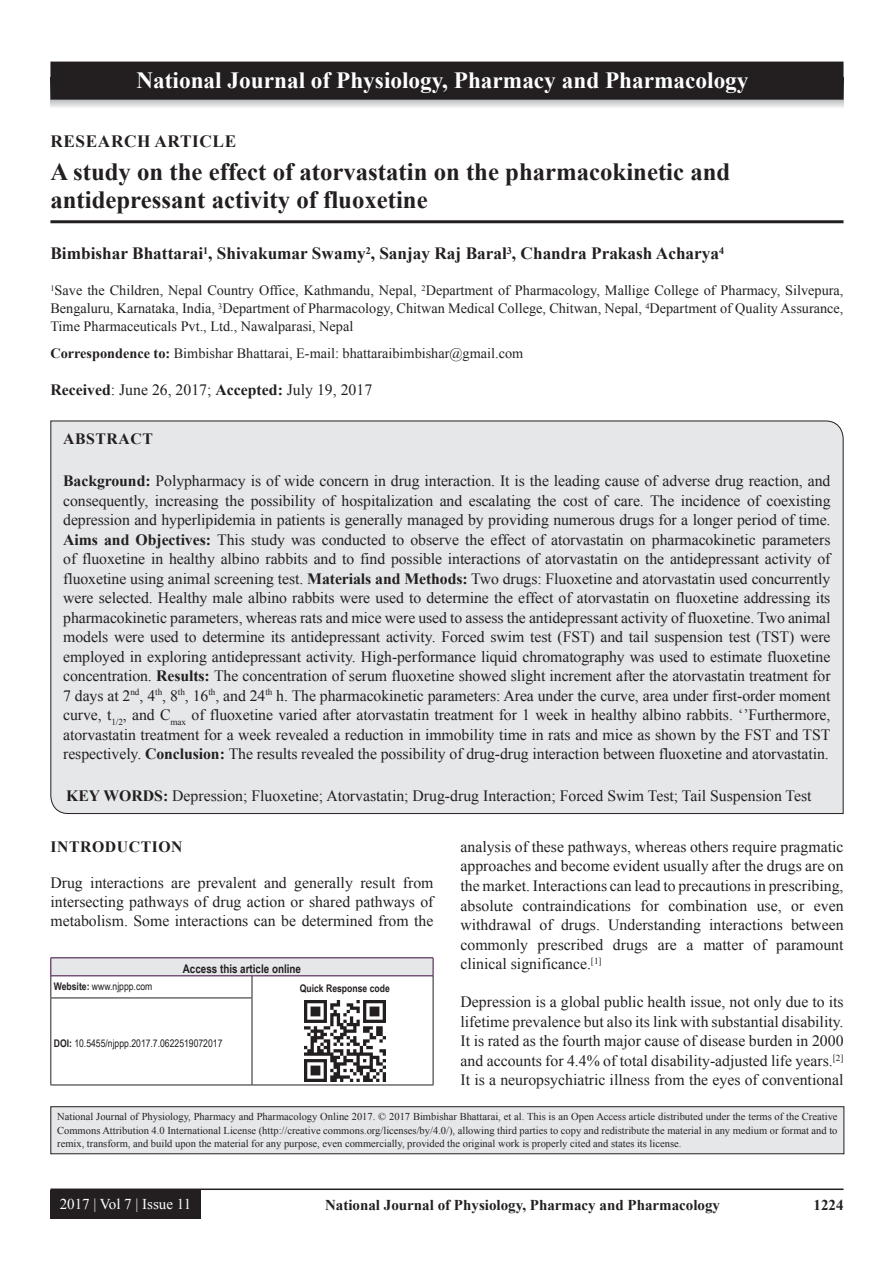
<style>
.page{position:relative;width:894px;height:1263px;background:#fff}
.page>*{position:absolute;margin:0;border:0;box-sizing:border-box;transform-origin:0 0}
.AT{font:700 24.75px/28.5px "Times New Roman";color:#231f20}
.JN{font:700 23.25px "Times New Roman";color:#fff}
.AU{font:700 17.25px "Times New Roman";color:#231f20}
.AH{font:700 17.25px "Times New Roman";letter-spacing:.035em;color:#231f20}
.ABS{font:15.75px/19.5px "Times New Roman";letter-spacing:-.005em;color:#231f20;text-align:justify}
.TX{font:15.75px/19.6px "Times New Roman";color:#231f20;text-align:justify}
.KWD{font:15.75px "Times New Roman";color:#231f20}
.ABSH{font:700 15.75px "Times New Roman";letter-spacing:.035em;color:#231f20}
.RF{font:700 15px "Times New Roman";color:#231f20}
.t1{font:15px "Times New Roman";color:#fff}
.AFF{font:14.25px/18px "Times New Roman";color:#231f20;text-align:justify}
.ADD{font:14.25px "Times New Roman";color:#231f20}
.AAO{font:700 12px "Arial Narrow";color:#231f20}
.JN_TX{font:10.5px/13.5px "Times New Roman";color:#231f20;text-align:justify}
.Web{font:10.5px "Arial Narrow";color:#231f20}
.Web-2{font:700 10.5px "Arial Narrow";color:#231f20}
.s1{font-weight:700}
</style>
<div class="page">
<hr style="left:50px;top:1188px;width:793px;height:2px;background:#231f20">
<div style="left:50px;top:1190px;width:150px;height:28px;background:#231f20"></div>
<hr style="left:50px;top:220px;width:793px;height:3px;background:#231f20">
<div style="left:50px;top:420px;width:793px;height:394px;background:#e6e7e9"></div>
<div style="left:51px;top:957px;width:382px;height:18px;background:#e6e7e9"></div>
<hr style="left:51px;top:975px;width:201px;height:1px;background:#3e083e">
<hr style="left:252px;top:975px;width:181px;height:1px;background:#3e083e">
<svg style="left:50px;top:958px;width:2px;height:39px"></svg>
<svg style="left:251px;top:976px;width:1px;height:21px"></svg>
<hr style="left:50px;top:997px;width:202px;height:1px;background:#231f20">
<hr style="left:50px;top:998px;width:1px;height:86px;background:#231f20">
<hr style="left:251px;top:998px;width:1px;height:86px;background:#231f20">
<hr style="left:50px;top:1084px;width:202px;height:1px;background:#231f20">
<svg style="left:432px;top:958px;width:1px;height:40px"></svg>
<hr style="left:432px;top:998px;width:1px;height:86px;background:#231f20">
<hr style="left:252px;top:1084px;width:181px;height:1px;background:#231f20">
<hr style="left:51px;top:957px;width:201px;height:1px;background:#3e083e">
<hr style="left:252px;top:957px;width:181px;height:1px;background:#3e083e">
<img style="left:304px;top:1000px;width:81px;height:81px">
<div style="left:51px;top:1106px;width:792px;height:47px;background:#e6e7e9"></div>
<div style="left:50px;top:1106px;width:794px;height:48px;border:1px solid #231f20"></div>
<svg style="left:51px;top:100px;width:792px;height:8px;background:#d9dadc"></svg>
<div style="left:51px;top:62px;width:791px;height:37px;background:#231f20"></div>
<div style="left:50px;top:62px;width:793px;height:38px;border:2px solid #231f20"></div>
<p class="JN" style="left:136px;top:64px;width:613px">National Journal of Physiology, Pharmacy and Pharmacology</p>
<p class="AH" style="left:50px;top:128px;width:187px">RESEARCH ARTICLE</p>
<p class="AT" style="left:50px;top:156px;width:681px">A study on the effect of atorvastatin on the pharmacokinetic and antidepressant activity of fluoxetine</p>
<p class="AU" style="left:50px;top:241px;width:675px">Bimbishar Bhattarai<sup>1</sup>, Shivakumar Swamy<sup>2</sup>, Sanjay Raj Baral<sup>3</sup>, Chandra Prakash Acharya<sup>4</sup></p>
<p class="AFF" style="left:50px;top:281px;width:794px"><sup>1</sup>Save the Children, Nepal Country Office, Kathmandu, Nepal, <sup>2</sup>Department of Pharmacology, Mallige College of Pharmacy, Silvepura, Bengaluru, Karnataka, India, <sup>3</sup>Department of Pharmacology, Chitwan Medical College, Chitwan, Nepal, <sup>4</sup>Department of Quality Assurance, Time Pharmaceuticals Pvt., Ltd., Nawalparasi, Nepal</p>
<p class="ADD" style="left:50px;top:343px;width:474px"><span class="s1">Correspondence to:</span> Bimbishar Bhattarai, E-mail: bhattaraibimbishar@gmail.com</p>
<p class="TX" style="left:50px;top:379px;width:323px"><span class="s1">Received</span>: June 26, 2017; <span class="s1">Accepted:</span> July 19, 2017</p>
<p class="ABSH" style="left:63px;top:427px;width:91px">ABSTRACT</p>
<p class="ABS" style="left:63px;top:470px;width:768px"><span class="s1">Background:</span> Polypharmacy is of wide concern in drug interaction. It is the leading cause of adverse drug reaction, and consequently, increasing the possibility of hospitalization and escalating the cost of care. The incidence of coexisting depression and hyperlipidemia in patients is generally managed by providing numerous drugs for a longer period of time.<br><span class="s1">Aims and Objectives:</span> This study was conducted to observe the effect of atorvastatin on pharmacokinetic parameters of fluoxetine in healthy albino rabbits and to find possible interactions of atorvastatin on the antidepressant activity of fluoxetine using animal screening test. <span class="s1">Materials and Methods:</span> Two drugs: Fluoxetine and atorvastatin used concurrently were selected. Healthy male albino rabbits were used to determine the effect of atorvastatin on fluoxetine addressing its pharmacokinetic parameters, whereas rats and mice were used to assess the antidepressant activity of fluoxetine. Two animal models were used to determine its antidepressant activity. Forced swim test (FST) and tail suspension test (TST) were employed in exploring antidepressant activity. High-performance liquid chromatography was used to estimate fluoxetine concentration. <span class="s1">Results:</span> The concentration of serum fluoxetine showed slight increment after the atorvastatin treatment for 7 days at 2<sup>nd</sup>, 4<sup>th</sup>, 8<sup>th</sup>, 16<sup>th</sup>, and 24<sup>th</sup> h. The pharmacokinetic parameters: Area under the curve, area under first-order moment curve, t<sub>1/2</sub>, and C<sub>max</sub> of fluoxetine varied after atorvastatin treatment for 1 week in healthy albino rabbits. ‘’Furthermore, atorvastatin treatment for a week revealed a reduction in immobility time in rats and mice as shown by the FST and TST respectively. <span class="s1">Conclusion:</span> The results revealed the possibility of drug-drug interaction between fluoxetine and atorvastatin.</p>
<p class="KWD" style="left:66px;top:784px;width:746px"><span class="s1">KEY WORDS:</span> Depression; Fluoxetine; Atorvastatin; Drug-drug Interaction; Forced Swim Test; Tail Suspension Test</p>
<h1 class="ABSH" style="left:50px;top:835px;width:134px">INTRODUCTION</h1>
<p class="TX" style="left:50px;top:873px;width:384px;line-height:18.8px">Drug interactions are prevalent and generally result from intersecting pathways of drug action or shared pathways of metabolism. Some interactions can be determined from the</p>
<p class="AAO" style="left:183px;top:959px;width:120px">Access this article online</p>
<p class="Web" style="left:54px;top:978px;width:100px"><span class="s1">Website:</span> www.njppp.com</p>
<p class="Web-2" style="left:300px;top:980px;width:91px">Quick Response code</p>
<p class="TX" style="left:460px;top:836px;width:384px">analysis of these pathways, whereas others require pragmatic approaches and become evident usually after the drugs are on the market. Interactions can lead to precautions in prescribing, absolute contraindications for combination use, or even withdrawal of drugs. Understanding interactions between commonly prescribed drugs are a matter of paramount clinical significance.<sup>[1]</sup></p>
<p class="TX" style="left:460px;top:991px;width:384px">Depression is a global public health issue, not only due to its lifetime prevalence but also its link with substantial disability.<br>It is rated as the fourth major cause of disease burden in 2000 and accounts for 4.4% of total disability-adjusted life years.<sup>[2] </sup>It is a neuropsychiatric illness from the eyes of conventional</p>
<p class="Web" style="left:54px;top:1035px;width:170px"><span class="s1">DOI:</span> 10.5455/njppp.2017.7.0622519072017</p>
<p class="JN_TX" style="left:57px;top:1109px;width:781px">National Journal of Physiology, Pharmacy and Pharmacology Online 2017. © 2017 Bimbishar Bhattarai, et al. This is an Open Access article distributed under the terms of the Creative Commons Attribution 4.0 International License (http://creative commons.org/licenses/by/4.0/), allowing third parties to copy and redistribute the material in any medium or format and to remix, transform, and build upon the material for any purpose, even commercially, provided the original work is properly cited and states its license.</p>
<p class="t1" style="left:60px;top:1193px;width:133px">2017 | Vol 7 | Issue 11</p>
<p class="RF" style="left:325px;top:1194px;width:396px">National Journal of Physiology, Pharmacy and Pharmacology</p>
<p class="RF" style="left:813px;top:1194px;width:31px">1224</p>
</div>
